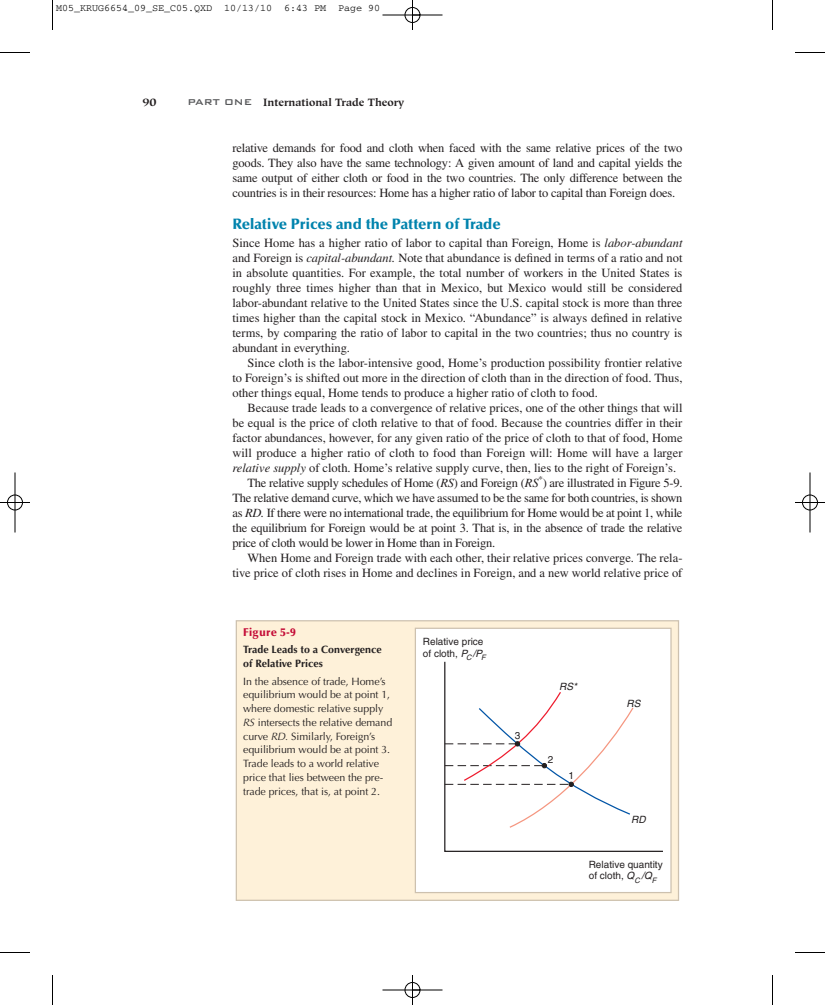
<style>
.page{position:relative;width:825px;height:1005px;background:#fff}
.page>*{position:absolute;margin:0;border:0;box-sizing:border-box;transform-origin:0 0}
.t1{font:900 15px "Optima";color:#0083ad}
.t2{font:12.5px/15px "Times";color:#231f20;text-align:justify}
.t3{font:12.5px "Times";letter-spacing:-.02em;color:#231f20}
.t4{font:italic 12.5px "Times";color:#231f20}
.t5{font:900 11.25px "Optima";letter-spacing:.025em;color:#c40c37}
.t6{font:700 11.25px "Hiroshige";color:#231f20}
.t7{font:10.62px/13.8px "Optima";letter-spacing:-.005em;color:#231f20}
.t8{font:700 10.62px/13.8px "Optima";color:#231f20}
.t9{font:700 10.62px "Hiroshige";color:#231f20}
.t10{font:10px/11.2px "Helvetica";color:#231f20}
.t11{font:10px "Courier";color:#000}
.t12{font:italic 10px "Helvetica";color:#231f20}
.s1{font-family:"Bank Gothic BT";font-weight:500;font-size:11.25px;color:#57585a}
.s2{font-style:italic}
</style>
<div class="page">
<div style="left:236px;top:621px;width:443px;height:279px;background:#fef1d9"></div>
<div style="left:236px;top:620px;width:443px;height:281px;border:1px solid #cdc1af"></div>
<div style="left:416px;top:628px;width:254px;height:265px;background:#fff"></div>
<svg style="left:444px;top:661px;width:219px;height:191px"></svg>
<svg style="left:445px;top:691px;width:190px;height:138px"></svg>
<div style="left:415px;top:628px;width:257px;height:265px;border:1px solid #cdc1af"></div>
<hr style="left:52px;top:0;width:1px;height:30px;background:#000">
<hr style="left:0;top:52px;width:30px;height:1px;background:#000">
<hr style="left:772px;top:0;width:1px;height:30px;background:#000">
<hr style="left:795px;top:52px;width:30px;height:1px;background:#000">
<hr style="left:52px;top:975px;width:1px;height:30px;background:#000">
<hr style="left:0;top:952px;width:30px;height:1px;background:#000">
<hr style="left:772px;top:975px;width:1px;height:30px;background:#000">
<hr style="left:795px;top:952px;width:30px;height:1px;background:#000">
<hr style="left:382px;top:15px;width:60px;height:1px;background:#000">
<hr style="left:382px;top:990px;width:60px;height:1px;background:#000">
<hr style="left:15px;top:472px;width:1px;height:60px;background:#000">
<hr style="left:810px;top:472px;width:1px;height:60px;background:#000">
<hr style="left:412px;top:0;width:1px;height:30px;background:#000">
<hr style="left:412px;top:975px;width:1px;height:30px;background:#000">
<hr style="left:0;top:502px;width:30px;height:1px;background:#000">
<hr style="left:795px;top:502px;width:30px;height:1px;background:#000">
<div style="left:405px;top:7px;width:15px;height:16px;border:1px solid #000;border-radius:50%"></div>
<div style="left:405px;top:982px;width:15px;height:16px;border:1px solid #000;border-radius:50%"></div>
<div style="left:7px;top:495px;width:16px;height:15px;border:1px solid #000;border-radius:50%"></div>
<div style="left:802px;top:495px;width:16px;height:15px;border:1px solid #000;border-radius:50%"></div>
<p class="t11" style="left:56px;top:5px;width:326px">M05_KRUG6654_09_SE_C05.QXD 10/13/10 6:43 PM Page 90</p>
<p class="t6" style="left:142px;top:97px;width:16px">90</p>
<p class="t9" style="left:188px;top:98px;width:218px"><span class="s1">PART ONE</span> International Trade Theory</p>
<p class="t2" style="left:232px;top:141px;width:451px">relative demands for food and cloth when faced with the same relative prices of the two goods. They also have the same technology: A given amount of land and capital yields the same output of either cloth or food in the two countries. The only difference between the countries is in their resources: Home has a higher ratio of labor to capital than Foreign does.</p>
<p class="t1" style="left:232px;top:218px;width:270px">Relative Prices and the Pattern of Trade</p>
<p class="t2" style="left:232px;top:236px;width:452px">Since Home has a higher ratio of labor to capital than Foreign, Home is <span class="s2">labor-abundant </span>and Foreign is <span class="s2">capital-abundant.</span> Note that abundance is defined in terms of a ratio and not in absolute quantities. For example, the total number of workers in the United States is roughly three times higher than that in Mexico, but Mexico would still be considered labor-abundant relative to the United States since the U.S. capital stock is more than three times higher than the capital stock in Mexico. “Abundance” is always defined in relative terms, by comparing the ratio of labor to capital in the two countries; thus no country is abundant in everything.</p>
<p class="t2" style="left:233px;top:356px;width:452px;text-indent:15px">Since cloth is the labor-intensive good, Home’s production possibility frontier relative to Foreign’s is shifted out more in the direction of cloth than in the direction of food. Thus, other things equal, Home tends to produce a higher ratio of cloth to food.</p>
<p class="t2" style="left:248px;top:401px;width:437px">Because trade leads to a convergence of relative prices, one of the other things that will</p>
<p class="t2" style="left:233px;top:416px;width:451px">be equal is the price of cloth relative to that of food. Because the countries differ in their</p>
<p class="t2" style="left:233px;top:431px;width:452px">factor abundances, however, for any given ratio of the price of cloth to that of food, Home</p>
<p class="t2" style="left:233px;top:446px;width:451px">will produce a higher ratio of cloth to food than Foreign will: Home will have a larger</p>
<p class="t2" style="left:233px;top:461px;width:445px"><span class="s2">relative supply</span> of cloth. Home’s relative supply curve, then, lies to the right of Foreign’s.</p>
<p class="t3" style="left:248px;top:478px;width:437px">The relative supply schedules of Home (<span class="s2">RS</span>) and Foreign ( <sup>*</sup>) are illustrated in Figure 5-9.</p>
<p class="t3" style="left:233px;top:493px;width:451px">The relative demand curve, which we have assumed to be the same for both countries, is shown</p>
<p class="t3" style="left:233px;top:508px;width:452px">as <span class="s2">RD.</span> If there were no international trade, the equilibrium for Home would be at point 1, while</p>
<p class="t3" style="left:233px;top:523px;width:451px">the equilibrium for Foreign would be at point 3. That is, in the absence of trade the relative</p>
<p class="t3" style="left:233px;top:538px;width:264px">price of cloth would be lower in Home than in Foreign.</p>
<p class="t2" style="left:248px;top:551px;width:437px">When Home and Foreign trade with each other, their relative prices converge. The rela-</p>
<p class="t2" style="left:233px;top:566px;width:451px">tive price of cloth rises in Home and declines in Foreign, and a new world relative price of</p>
<p class="t4" style="left:525px;top:478px;width:15px">RS</p>
<p class="t5" style="left:243px;top:627px;width:54px">Figure 5-9</p>
<p class="t8" style="left:243px;top:644px;width:140px">Trade Leads to a Convergence of Relative Prices</p>
<p class="t7" style="left:243px;top:675px;width:151px">In the absence of trade, Home’s equilibrium would be at point 1, where domestic relative supply<br><span class="s2">RS</span> intersects the relative demand curve <span class="s2">RD.</span> Similarly, Foreign’s equilibrium would be at point 3.<br>Trade leads to a world relative price that lies between the pre&shy;trade prices, that is, at point 2.</p>
<p class="t10" style="left:423px;top:637px;width:64px">Relative price of cloth, <span class="s2">P</span><sub>C</sub> <span class="s2">/P</span><sub>F</sub></p>
<p class="t10" style="left:515px;top:731px;width:7px">3</p>
<p class="t12" style="left:559px;top:683px;width:19px">RS*</p>
<p class="t12" style="left:627px;top:700px;width:15px">RS</p>
<p class="t10" style="left:548px;top:755px;width:7px">2</p>
<p class="t10" style="left:568px;top:771px;width:7px">1</p>
<p class="t12" style="left:631px;top:816px;width:16px">RD</p>
<p class="t10" style="left:589px;top:860px;width:75px">Relative quantity of cloth, <span class="s2">Q</span><sub>C</sub> <span class="s2">/Q</span><sub>F</sub></p>
</div>
